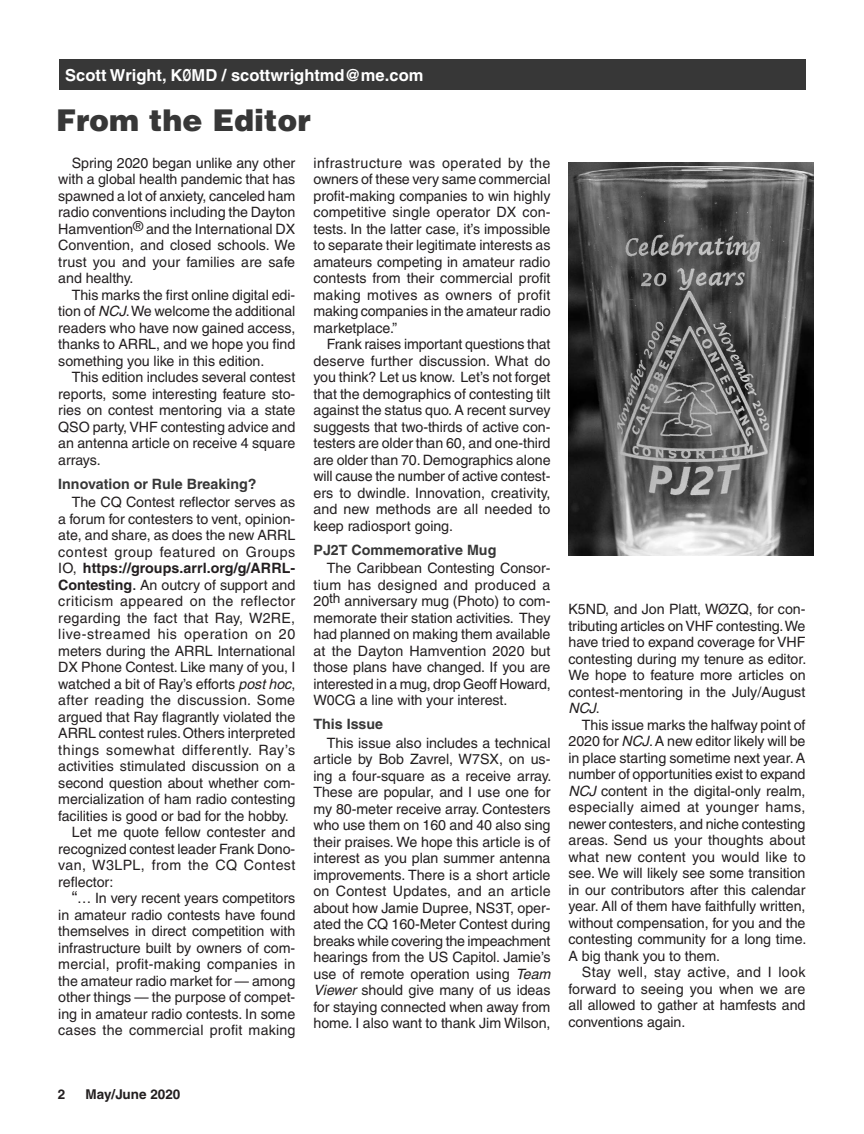
<style>
.page{position:relative;width:864px;height:1134px;background:#fff}
.page>*{position:absolute;margin:0;border:0;box-sizing:border-box;transform-origin:0 0}
.t1{font:900 30px "Helvetica";color:#373737}
.Byline{font:700 16.5px "Helvetica";color:#fff}
.Body_Text{font:14.25px/16.5px "Helvetica";letter-spacing:-.005em;color:#231f20;text-align:justify}
.Subhead_1{font:700 14.25px "Helvetica";color:#373737}
.t2{font:700 13.5px "Helvetica";color:#231f20}
.s1{font-style:italic}
.s2{font-weight:700}
.s3{font-size:16.5px}
</style>
<div class="page">
<div style="left:59px;top:59px;width:747px;height:31px;background:#373737"></div>
<img style="left:568px;top:163px;width:245px;height:392px">
<p class="Byline" style="left:65px;top:65px;width:360px">Scott Wright, KØMD / scottwrightmd@me.com</p>
<p class="t1" style="left:56px;top:100px;width:256px">From the Editor</p>
<p class="Body_Text" style="left:58px;top:154px;width:239px;text-indent:13px">Spring 2020 began unlike any other with a global health pandemic that has spawned a lot of anxiety, canceled ham radio conventions including the Dayton Hamvention<sup>®</sup> and the International DX Convention, and closed schools. We trust you and your families are safe and healthy.</p>
<p class="Body_Text" style="left:58px;top:286px;width:239px;text-indent:14px">This marks the first online digital edi&shy;tion of <span class="s1">NCJ</span>. We welcome the additional readers who have now gained access, thanks to ARRL, and we hope you find something you like in this edition.</p>
<p class="Body_Text" style="left:58px;top:369px;width:239px;text-indent:13px">This edition includes several contest reports, some interesting feature sto&shy;ries on contest mentoring via a state QSO party, VHF contesting advice and an antenna article on receive 4 square arrays.</p>
<p class="Subhead_1" style="left:58px;top:475px;width:200px">Innovation or Rule Breaking?</p>
<p class="Body_Text" style="left:58px;top:494px;width:239px;text-indent:13px">The CQ Contest reflector serves as a forum for contesters to vent, opinion&shy;ate, and share, as does the new ARRL contest group featured on Groups IO, <span class="s2">https://groups.arrl.org/g/ARRL-Contesting</span><span class="s3">.</span> An outcry of support and criticism appeared on the reflector regarding the fact that Ray, W2RE, live-streamed his operation on 20 meters during the ARRL International DX Phone Contest. Like many of you, I watched a bit of Ray’s efforts <span class="s1">post hoc</span>, after reading the discussion. Some argued that Ray flagrantly violated the ARRL contest rules. Others interpreted things somewhat differently. Ray’s activities stimulated discussion on a second question about whether com&shy;mercialization of ham radio contesting facilities is good or bad for the hobby.</p>
<p class="Body_Text" style="left:58px;top:824px;width:239px;text-indent:13px">Let me quote fellow contester and recognized contest leader Frank Dono&shy;van, W3LPL, from the CQ Contest reflector:</p>
<p class="Body_Text" style="left:58px;top:890px;width:239px;text-indent:14px"><span class="s3">“</span>… In very recent years competitors in amateur radio contests have found themselves in direct competition with infrastructure built by owners of com&shy;mercial, profit-making companies in the amateur radio market for — among other things — the purpose of compet&shy;ing in amateur radio contests. In some cases the commercial profit making</p>
<p class="Body_Text" style="left:313px;top:154px;width:239px">infrastructure was operated by the owners of these very same commercial profit-making companies to win highly competitive single operator DX con&shy;tests. In the latter case, it’s impossible to separate their legitimate interests as amateurs competing in amateur radio contests from their commercial profit making motives as owners of profit making companies in the amateur radio marketplace.”</p>
<p class="Body_Text" style="left:313px;top:336px;width:239px;text-indent:13px">Frank raises important questions that deserve further discussion. What do you think? Let us know. Let’s not forget that the demographics of contesting tilt against the status quo. A recent survey suggests that two-thirds of active con&shy;testers are older than 60, and one-third are older than 70. Demographics alone will cause the number of active contest&shy;ers to dwindle. Innovation, creativity, and new methods are all needed to keep radiosport going.</p>
<p class="Subhead_1" style="left:313px;top:541px;width:184px">PJ2T Commemorative Mug</p>
<p class="Body_Text" style="left:313px;top:560px;width:239px;text-indent:14px">The Caribbean Contesting Consor&shy;tium has designed and produced a 20<sup>th</sup> anniversary mug (Photo) to com&shy;memorate their station activities. They had planned on making them available at the Dayton Hamvention 2020 but those plans have changed. If you are interested in a mug, drop Geoff Howard, W0CG a line with your interest.</p>
<p class="Subhead_1" style="left:314px;top:716px;width:71px">This Issue</p>
<p class="Body_Text" style="left:313px;top:735px;width:239px;text-indent:13px">This issue also includes a technical article by Bob Zavrel, W7SX, on us&shy;ing a four-square as a receive array.<br>These are popular, and I use one for my 80-meter receive array. Contesters who use them on 160 and 40 also sing their praises. We hope this article is of interest as you plan summer antenna improvements. There is a short article on Contest Updates, and an article about how Jamie Dupree, NS3T, oper&shy;ated the CQ 160-Meter Contest during breaks while covering the impeachment hearings from the US Capitol. Jamie’s use of remote operation using <span class="s1">Team Viewer</span> should give many of us ideas for staying connected when away from home. I also want to thank Jim Wilson,</p>
<p class="Body_Text" style="left:569px;top:601px;width:239px">K5ND, and Jon Platt, WØZQ, for con&shy;tributing articles on VHF contesting. We have tried to expand coverage for VHF contesting during my tenure as editor.<br>We hope to feature more articles on contest-mentoring in the July/August <span class="s1">NCJ</span>.</p>
<p class="Body_Text" style="left:569px;top:716px;width:239px;text-indent:13px">This issue marks the halfway point of 2020 for <span class="s1">NCJ</span>. A new editor likely will be in place starting sometime next year. A number of opportunities exist to expand <span class="s1">NCJ</span> content in the digital-only realm, especially aimed at younger hams, newer contesters, and niche contesting areas. Send us your thoughts about what new content you would like to see. We will likely see some transition in our contributors after this calendar year. All of them have faithfully written, without compensation, for you and the contesting community for a long time.<br>A big thank you to them.</p>
<p class="Body_Text" style="left:569px;top:964px;width:239px;text-indent:13px">Stay well, stay active, and I look forward to seeing you when we are all allowed to gather at hamfests and conventions again.</p>
<p class="t2" style="left:58px;top:1086px;width:9px">2</p>
<p class="t2" style="left:86px;top:1086px;width:96px">May/June 2020</p>
</div>
